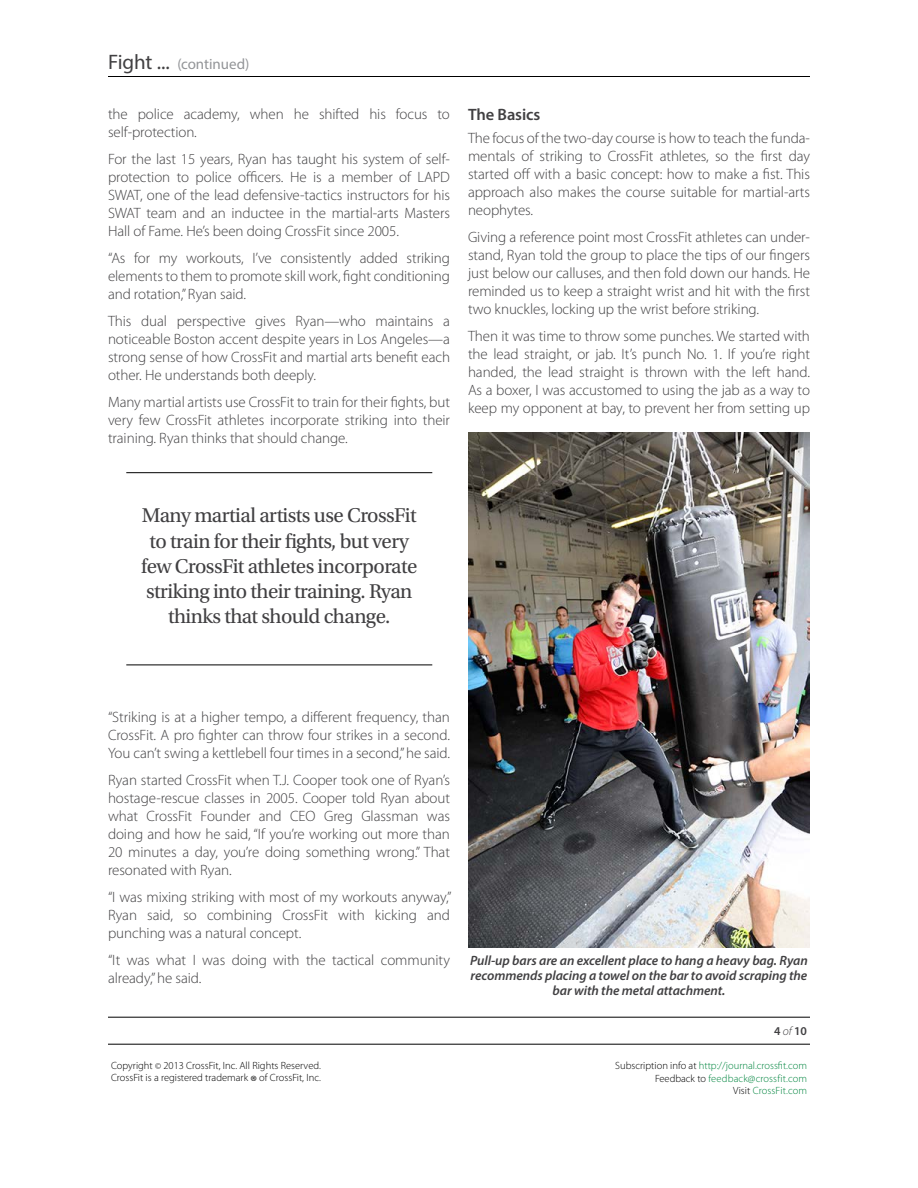
<style>
.page{position:relative;width:918px;height:1188px;background:#fff}
.page>*{position:absolute;margin:0;border:0;box-sizing:border-box;transform-origin:0 0}
.t1{font:21px/25.2px "Utopia Std";letter-spacing:-.025em;color:#414042;text-align:center}
.t2{font:600 16.5px "Myriad Pro";letter-spacing:-.005em;color:#414042}
.t3{font:300 15px/18px "Myriad Pro";letter-spacing:-.005em;color:#414042;text-align:justify}
.t4{font:15px "Myriad Pro";letter-spacing:-.005em;color:#939598}
.t5{font:italic 600 13.5px/15px "Myriad Pro";letter-spacing:-.005em;color:#414042;text-align:center}
.t6{font:600 12px "Myriad Pro";color:#414042}
.t7{font:300 10.5px/12.6px "Myriad Pro";color:#00853f;text-align:right}
.t8{font:300 10.5px/12px "Myriad Pro";color:#000}
.s1{font-size:21px;color:#414042}
.s2{font-weight:300;font-style:italic}
.s3{font-size:9px}
.s4{font-size:16.5px}
.s5{color:#000}
</style>
<div class="page">
<hr style="left:108px;top:76px;width:702px;height:1px;background:#000">
<hr style="left:108px;top:1017px;width:702px;height:1px;background:#000">
<hr style="left:108px;top:1044px;width:702px;height:1px;background:#000">
<hr style="left:126px;top:472px;width:306px;height:1px;background:#000">
<hr style="left:126px;top:665px;width:306px;height:1px;background:#000">
<img style="left:468px;top:433px;width:342px;height:515px">
<p class="t4" style="left:108px;top:55px;width:143px"><span class="s1">Fight ...</span> (continued)</p>
<p class="t3" style="left:108px;top:106px;width:343px">the police academy, when he shifted his focus to self-protection.</p>
<p class="t3" style="left:108px;top:151px;width:344px">For the last 15 years, Ryan has taught his system of self&shy;protection to police officers. He is a member of LAPD SWAT, one of the lead defensive-tactics instructors for his SWAT team and an inductee in the martial-arts Masters Hall of Fame. He’s been doing CrossFit since 2005.</p>
<p class="t3" style="left:108px;top:250px;width:344px">“As for my workouts, I’ve consistently added striking elements to them to promote skill work, fight conditioning and rotation,” Ryan said.</p>
<p class="t3" style="left:108px;top:313px;width:344px">This dual perspective gives Ryan—who maintains a noticeable Boston accent despite years in Los Angeles—a strong sense of how CrossFit and martial arts benefit each other. He understands both deeply.</p>
<p class="t3" style="left:108px;top:394px;width:344px">Many martial artists use CrossFit to train for their fights, but very few CrossFit athletes incorporate striking into their training. Ryan thinks that should change.</p>
<p class="t2" style="left:468px;top:104px;width:74px">The Basics</p>
<p class="t3" style="left:468px;top:129px;width:344px">The focus of the two-day course is how to teach the funda&shy;mentals of striking to CrossFit athletes, so the first day started off with a basic concept: how to make a fist. This approach also makes the course suitable for martial-arts neophytes.</p>
<p class="t3" style="left:468px;top:228px;width:344px">Giving a reference point most CrossFit athletes can under&shy;stand, Ryan told the group to place the tips of our fingers just below our calluses, and then fold down our hands. He reminded us to keep a straight wrist and hit with the first two knuckles, locking up the wrist before striking.</p>
<p class="t3" style="left:468px;top:327px;width:344px">Then it was time to throw some punches. We started with the lead straight, or jab. It’s punch No. 1. If you’re right handed, the lead straight is thrown with the left hand.<br>As a boxer, I was accustomed to using the jab as a way to keep my opponent at bay, to prevent her from setting up</p>
<h1 class="t1" style="left:141px;top:503px;width:278px">Many martial artists use CrossFit to train for their fights, but very few CrossFit athletes incorporate striking into their training. Ryan thinks that should change.</h1>
<p class="t3" style="left:108px;top:709px;width:344px">“Striking is at a higher tempo, a different frequency, than CrossFit. A pro fighter can throw four strikes in a second.<br>You can’t swing a kettlebell four times in a second,” he said.</p>
<p class="t3" style="left:108px;top:772px;width:344px">Ryan started CrossFit when T.J. Cooper took one of Ryan’s hostage-rescue classes in 2005. Cooper told Ryan about what CrossFit Founder and CEO Greg Glassman was doing and how he said, “If you’re working out more than 20 minutes a day, you’re doing something wrong.” That resonated with Ryan.</p>
<p class="t3" style="left:108px;top:889px;width:345px">“I was mixing striking with most of my workouts anyway,” Ryan said, so combining CrossFit with kicking and punching was a natural concept.</p>
<p class="t3" style="left:108px;top:952px;width:343px">“It was what I was doing with the tactical community already,” he said.</p>
<p class="t5" style="left:470px;top:953px;width:339px">Pull-up bars are an excellent place to hang a heavy bag. Ryan recommends placing a towel on the bar to avoid scraping the bar with the metal attachment.</p>
<p class="t6" style="left:774px;top:1023px;width:34px">4 <span class="s2">of</span> 10</p>
<p class="t8" style="left:111px;top:1060px;width:211px">Copyright <span class="s3">©</span> 2013 CrossFit, Inc. All Rights Reserved.<br>CrossFit is a registered trademark <span class="s4">®</span> of CrossFit, Inc.</p>
<p class="t7" style="left:615px;top:1060px;width:193px"><span class="s5">Subscription info at</span> http://journal.crossfit.com<br><span class="s5">Feedback to</span> feedback@crossfit.com<br><span class="s5">Visit</span> CrossFit.com</p>
</div>
